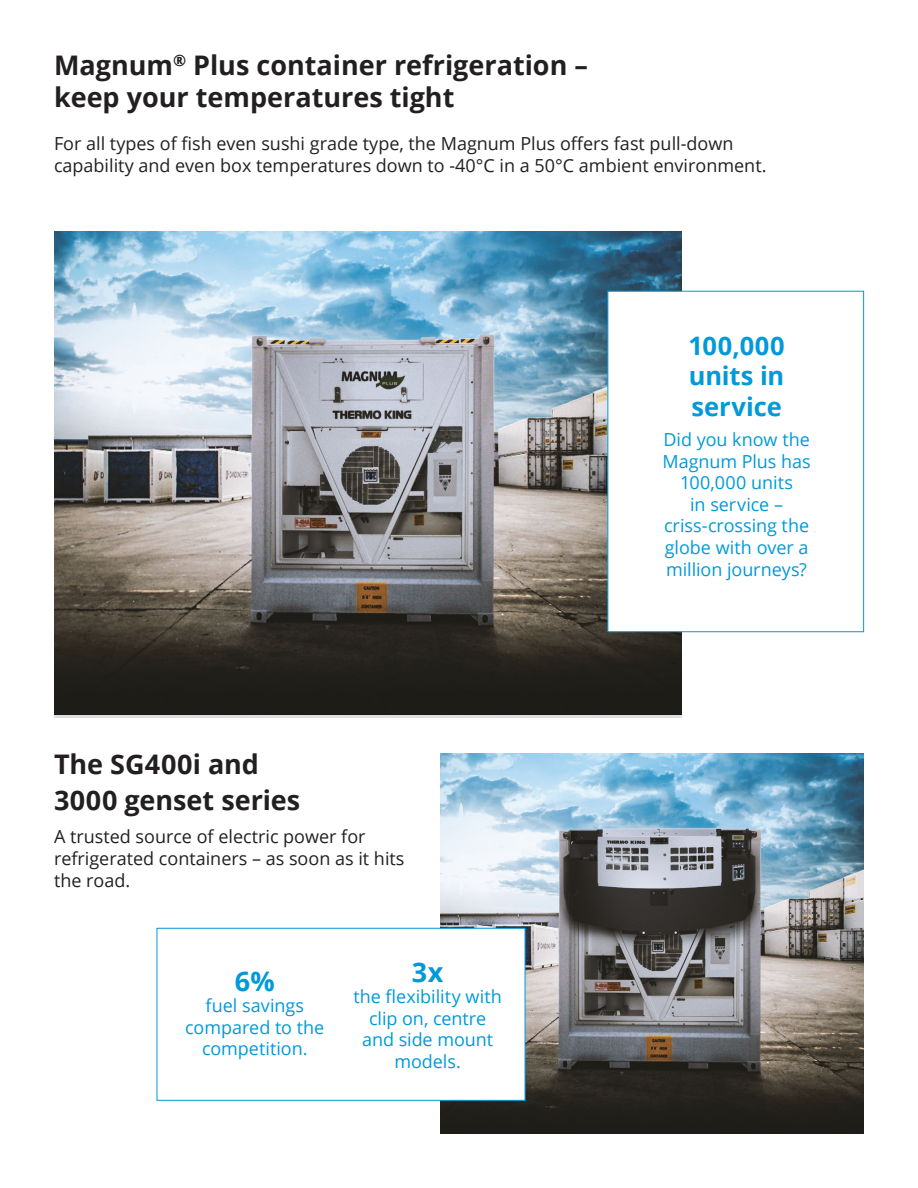
<style>
.page{position:relative;width:918px;height:1188px;background:#fff}
.page>*{position:absolute;margin:0;border:0;box-sizing:border-box;transform-origin:0 0}
.t1{font:700 27px/36px "Open Sans";color:#231f20}
.t2{font:700 27px "Open Sans";color:#009ad9}
.t3{font:700 25.5px/30.6px "Open Sans";color:#009ad9;text-align:justify}
.t4{font:18px/21.6px "Open Sans";color:#231f20}
.t5{font:18px/21.6px "Open Sans";letter-spacing:-.005em;color:#009ad9;text-align:center}
</style>
<div class="page">
<img style="left:54px;top:231px;width:627px;height:483px">
<div style="left:608px;top:291px;width:256px;height:341px;background:#fff;border:1px solid #009ad9"></div>
<img style="left:440px;top:753px;width:424px;height:381px">
<div style="left:157px;top:928px;width:368px;height:173px;background:#fff;border:1px solid #009ad9"></div>
<h1 class="t1" style="left:54px;top:48px;width:535px;line-height:32.4px">Magnum<sup>®</sup> Plus container refrigeration – keep your temperatures tight</h1>
<p class="t4" style="left:54px;top:132px;width:714px">For all types of fish even sushi grade type, the Magnum Plus offers fast pull-down capability and even box temperatures down to -40°C in a 50°C ambient environment.</p>
<h1 class="t1" style="left:54px;top:746px;width:248px">The SG400i and<br>3000 genset series</h1>
<p class="t4" style="left:54px;top:826px;width:352px">A trusted source of electric power for refrigerated containers – as soon as it hits the road.</p>
<h1 class="t2" style="left:235px;top:962px;width:41px">6%</h1>
<p class="t5" style="left:185px;top:994px;width:141px">fuel savings compared to the competition.</p>
<h1 class="t2" style="left:412px;top:953px;width:33px">3x</h1>
<p class="t5" style="left:353px;top:985px;width:150px">the flexibility with clip on, centre and side mount models.</p>
<h2 class="t3" style="left:689px;top:329px;width:98px">100,000 units in service</h2>
<p class="t5" style="left:663px;top:428px;width:149px">Did you know the<br>Magnum Plus has<br>100,000 units<br>in service – criss-crossing the globe with over a million journeys?</p>
</div>
